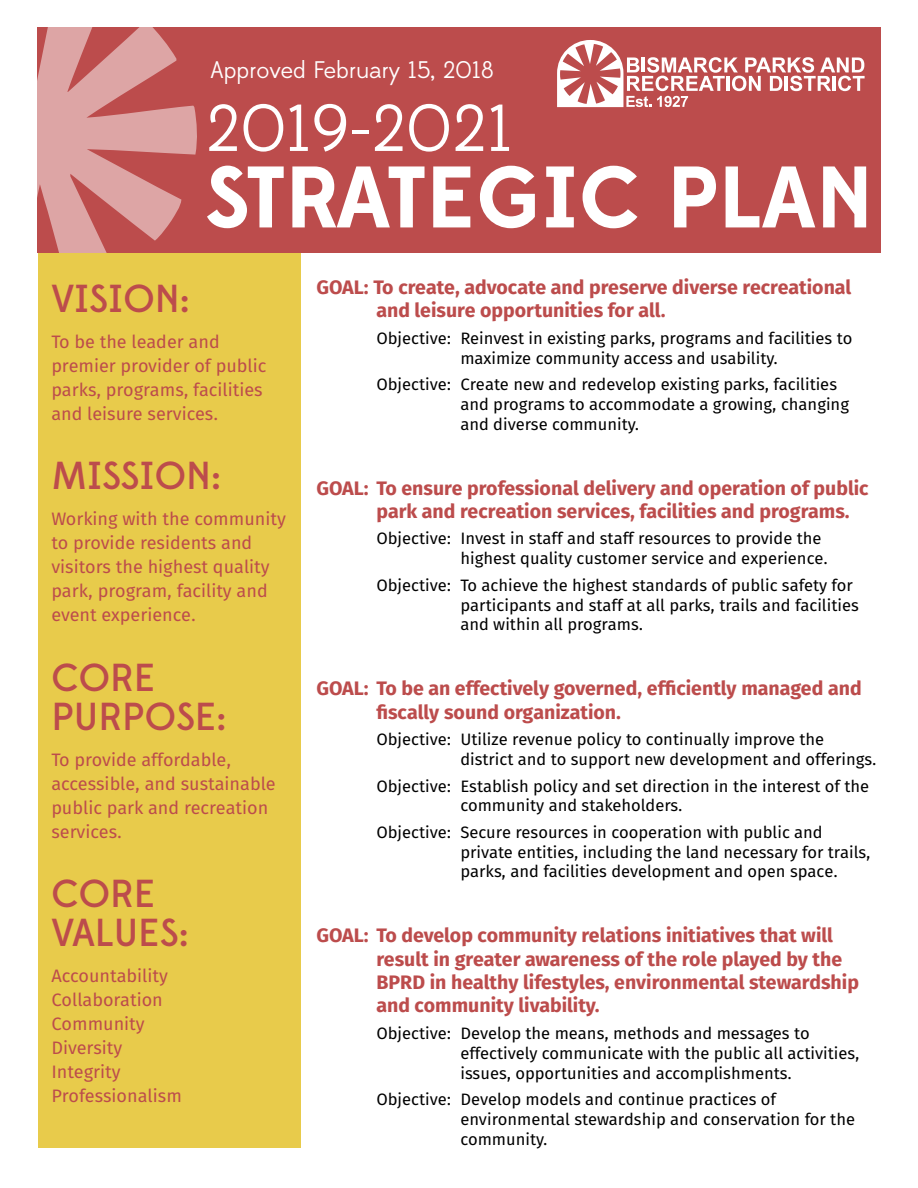
<style>
.page{position:relative;width:918px;height:1188px;background:#fff}
.page>*{position:absolute;margin:0;border:0;box-sizing:border-box;transform-origin:0 0}
.t1{font:700 87.15px "Edmondsans";color:#fff}
.t2{font:66.3px "Edmondsans";color:#fff}
.t3{font:500 39px/39px "Edmondsans";color:#bc4c4c}
.t4{font:24px "Edmondsans";color:#fff}
.t5{font:700 19.5px/23.4px "Fira Sans OT";color:#bc4c4c}
.t6{font:18px/24px "Fira Sans OT";color:#bc4c4c}
.t7{font:16.5px/19.8px "Fira Sans OT";color:#000}
</style>
<div class="page">
<div style="left:38px;top:245px;width:262px;height:903px;background:#e8cb4b"></div>
<div style="left:38px;top:27px;width:843px;height:226px;background:#bc4c4c"></div>
<svg style="left:38px;top:27px;width:159px;height:226px"></svg>
<svg style="left:557px;top:40px;width:308px;height:67px"></svg>
<h3 class="t4" style="left:211px;top:57px;width:284px">Approved February 15, 2018</h3>
<h2 class="t2" style="left:205px;top:90px;width:309px">2019-2021</h2>
<h1 class="t1" style="left:205px;top:144px;width:669px">STRATEGIC PLAN</h1>
<h3 class="t3" style="left:51px;top:281px;width:140px">VISION:</h3>
<p class="t6" style="left:51px;top:331px;width:217px">To be the leader and premier provider of public parks, programs, facilities and leisure services.</p>
<h3 class="t3" style="left:51px;top:458px;width:171px">MISSION:</h3>
<p class="t6" style="left:51px;top:508px;width:236px">Working with the community to provide residents and visitors the highest quality park, program, facility and event experience.</p>
<h3 class="t3" style="left:51px;top:659px;width:177px">CORE<br>PURPOSE:</h3>
<p class="t6" style="left:51px;top:749px;width:226px">To provide affordable, accessible, and sustainable public park and recreation services.</p>
<h3 class="t3" style="left:51px;top:875px;width:139px">CORE<br>VALUES:</h3>
<p class="t6" style="left:51px;top:965px;width:132px">Accountability<br>Collaboration<br>Community<br>Diversity<br>Integrity<br>Professionalism</p>
<p class="t5" style="left:376px;top:277px;width:476px;text-indent:-60px">GOAL: To create, advocate and preserve diverse recreational and leisure opportunities for all.</p>
<p class="t7" style="left:376px;top:329px;width:477px;text-align:center">Objective: Reinvest in existing parks, programs and facilities to maximize community access and usability.</p>
<p class="t7" style="left:460px;top:376px;width:390px;text-indent:-84px">Objective: Create new and redevelop existing parks, facilities and programs to accommodate a growing, changing and diverse community.</p>
<p class="t5" style="left:376px;top:477px;width:494px;text-indent:-60px">GOAL: To ensure professional delivery and operation of public park and recreation services, facilities and programs.</p>
<p class="t7" style="left:460px;top:530px;width:369px;text-indent:-84px">Objective: Invest in staff and staff resources to provide the highest quality customer service and experience.</p>
<p class="t7" style="left:460px;top:576px;width:400px;text-indent:-84px">Objective: To achieve the highest standards of public safety for participants and staff at all parks, trails and facilities and within all programs.</p>
<p class="t5" style="left:376px;top:678px;width:487px;text-indent:-60px">GOAL: To be an effectively governed, efficiently managed and fiscally sound organization.</p>
<p class="t7" style="left:460px;top:731px;width:418px;text-indent:-84px">Objective: Utilize revenue policy to continually improve the district and to support new development and offerings.</p>
<p class="t7" style="left:460px;top:777px;width:410px;text-indent:-84px">Objective: Establish policy and set direction in the interest of the community and stakeholders.</p>
<p class="t7" style="left:460px;top:823px;width:412px;text-indent:-84px">Objective: Secure resources in cooperation with public and private entities, including the land necessary for trails, parks, and facilities development and open space.</p>
<p class="t5" style="left:376px;top:925px;width:484px;text-indent:-60px">GOAL: To develop community relations initiatives that will result in greater awareness of the role played by the BPRD in healthy lifestyles, environmental stewardship and community livability.</p>
<p class="t7" style="left:460px;top:1025px;width:401px;text-indent:-84px">Objective: Develop the means, methods and messages to effectively communicate with the public all activities, issues, opportunities and accomplishments.</p>
<p class="t7" style="left:460px;top:1091px;width:396px;text-indent:-84px">Objective: Develop models and continue practices of environmental stewardship and conservation for the community.</p>
</div>
